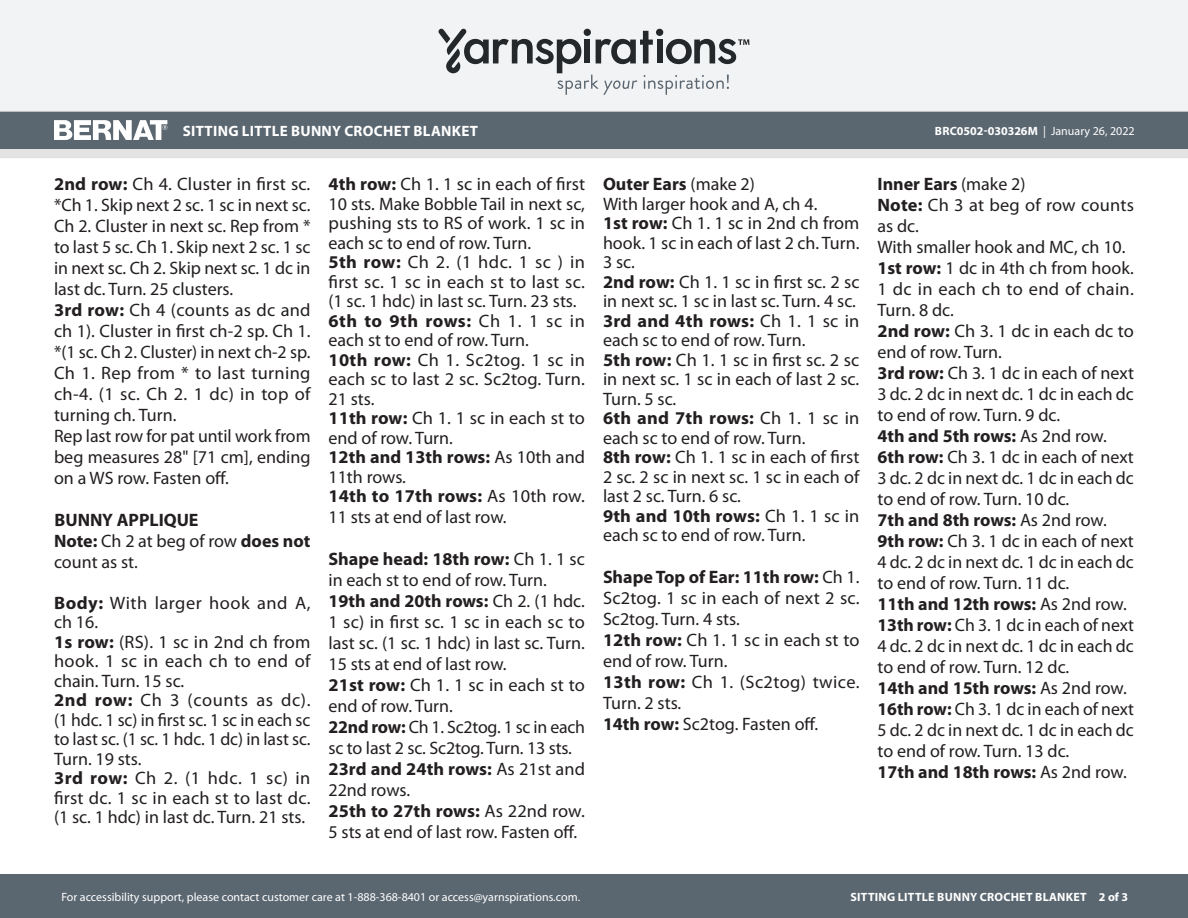
<style>
.page{position:relative;width:1188px;height:918px;background:#fff}
.page>*{position:absolute;margin:0;border:0;box-sizing:border-box;transform-origin:0 0}
.Body_-__With_auto_st{font:18px/21px "Myriad Pro";color:#231f20;text-align:justify}
.Body_-__With_auto_st-2{font:700 18px "Myriad Pro";color:#231f20}
.Body_-__With_auto_st-3{font:18px/21px "Myriad Pro";letter-spacing:.02em;color:#231f20}
.Body_-__With_auto_st-4{font:18px/19.5px "Myriad Pro";letter-spacing:.03em;color:#231f20}
.SIZES_-_Color_Coded{font:700 18px "Myriad Pro";color:#231f20}
.t1{font:700 15px "Myriad Pro";letter-spacing:.02em;color:#fff}
.t2{font:12px "Myriad Pro";color:#fff}
.t3{font:700 12px "Myriad Pro";letter-spacing:.02em;color:#fff}
.t4{font:700 12px "Myriad Pro";color:#fff}
.s1{font-weight:400}
.s2{font-weight:700}
</style>
<div class="page">
<div style="left:0;top:875px;width:1188px;height:43px;background:#5a6670"></div>
<div style="left:0;top:149px;width:1188px;height:9px;background:#e4e3e3"></div>
<div style="left:0;top:111px;width:1188px;height:38px;background:#5a6670"></div>
<div style="left:0;top:0;width:1188px;height:112px;background:#f2f3f4"></div>
<svg style="left:438px;top:29px;width:311px;height:66px"></svg>
<svg style="left:54px;top:120px;width:113px;height:20px"></svg>
<p class="t1" style="left:183px;top:121px;width:297px">SITTING LITTLE BUNNY CROCHET BLANKET</p>
<p class="t4" style="left:935px;top:123px;width:201px">BRC0502-030326M <span class="s1">| January 26, 2022</span></p>
<p class="Body_-__With_auto_st" style="left:54px;top:174px;width:258px"><span class="s2">2nd row:</span> Ch 4. Cluster in first sc. *Ch 1. Skip next 2 sc. 1 sc in next sc.<br>Ch 2. Cluster in next sc. Rep from * to last 5 sc. Ch 1. Skip next 2 sc. 1 sc in next sc. Ch 2. Skip next sc. 1 dc in last dc. Turn. 25 clusters.</p>
<p class="Body_-__With_auto_st" style="left:54px;top:300px;width:258px"><span class="s2">3rd row:</span> Ch 4 (counts as dc and ch 1). Cluster in first ch-2 sp. Ch 1. *(1 sc. Ch 2. Cluster) in next ch-2 sp.<br>Ch 1. Rep from * to last turning ch‑4. (1 sc. Ch 2. 1 dc) in top of turning ch. Turn.</p>
<p class="Body_-__With_auto_st" style="left:54px;top:426px;width:258px">Rep last row for pat until work from beg measures 28" [71 cm], ending on a WS row. Fasten off.</p>
<p class="SIZES_-_Color_Coded" style="left:55px;top:508px;width:145px">BUNNY APPLIQUE</p>
<p class="Body_-__With_auto_st" style="left:54px;top:531px;width:258px"><span class="s2">Note:</span> Ch 2 at beg of row <span class="s2">does not </span>count as st.</p>
<p class="Body_-__With_auto_st-4" style="left:54px;top:593px;width:258px"><span class="s2">Body:</span> With larger hook and A, ch 16.</p>
<p class="Body_-__With_auto_st" style="left:54px;top:632px;width:258px;line-height:19.5px"><span class="s2">1s row:</span> (RS). 1 sc in 2nd ch from hook. 1 sc in each ch to end of chain. Turn. 15 sc.</p>
<p class="Body_-__With_auto_st" style="left:54px;top:691px;width:258px;line-height:19.5px"><span class="s2">2nd row:</span> Ch 3 (counts as dc). (1 hdc. 1 sc) in first sc. 1 sc in each sc to last sc. (1 sc. 1 hdc. 1 dc) in last sc.<br>Turn. 19 sts.</p>
<p class="Body_-__With_auto_st" style="left:54px;top:769px;width:258px;line-height:19.5px"><span class="s2">3rd row:</span> Ch 2. (1 hdc. 1 sc) in first dc. 1 sc in each st to last dc. (1 sc. 1 hdc) in last dc. Turn. 21 sts.</p>
<p class="Body_-__With_auto_st" style="left:328px;top:175px;width:258px;line-height:19.5px"><span class="s2">4th row:</span> Ch 1. 1 sc in each of first 10 sts. Make Bobble Tail in next sc, pushing sts to RS of work. 1 sc in each sc to end of row. Turn.</p>
<p class="Body_-__With_auto_st" style="left:328px;top:253px;width:258px;line-height:19.5px"><span class="s2">5th row:</span> Ch 2. (1 hdc. 1 sc ) in first sc. 1 sc in each st to last sc. (1 sc. 1 hdc) in last sc. Turn. 23 sts.</p>
<p class="Body_-__With_auto_st" style="left:328px;top:311px;width:258px;line-height:19.5px"><span class="s2">6th to 9th rows:</span> Ch 1. 1 sc in each st to end of row. Turn.</p>
<p class="Body_-__With_auto_st" style="left:328px;top:350px;width:258px;line-height:19.5px"><span class="s2">10th row:</span> Ch 1. Sc2tog. 1 sc in each sc to last 2 sc. Sc2tog. Turn.<br>21 sts.</p>
<p class="Body_-__With_auto_st" style="left:328px;top:409px;width:258px;line-height:19.5px"><span class="s2">11th row:</span> Ch 1. 1 sc in each st to end of row. Turn.</p>
<p class="Body_-__With_auto_st" style="left:328px;top:448px;width:258px;line-height:19.5px"><span class="s2">12th and 13th rows:</span> As 10th and<br>11th rows.</p>
<p class="Body_-__With_auto_st" style="left:328px;top:486px;width:258px"><span class="s2">14th to 17th rows:</span> As 10th row.<br>11 sts at end of last row.</p>
<p class="Body_-__With_auto_st" style="left:328px;top:549px;width:258px"><span class="s2">Shape head: 18th row:</span> Ch 1. 1 sc in each st to end of row. Turn.</p>
<p class="Body_-__With_auto_st" style="left:328px;top:591px;width:258px"><span class="s2">19th and 20th rows:</span> Ch 2. (1 hdc.<br>1 sc) in first sc. 1 sc in each sc to last sc. (1 sc. 1 hdc) in last sc. Turn.<br>15 sts at end of last row.</p>
<p class="Body_-__With_auto_st" style="left:328px;top:675px;width:258px"><span class="s2">21st row:</span> Ch 1. 1 sc in each st to end of row. Turn.</p>
<p class="Body_-__With_auto_st" style="left:328px;top:717px;width:258px"><span class="s2">22nd row:</span> Ch 1. Sc2tog. 1 sc in each sc to last 2 sc. Sc2tog. Turn. 13 sts.</p>
<p class="Body_-__With_auto_st" style="left:328px;top:759px;width:258px"><span class="s2">23rd and 24th rows:</span> As 21st and<br>22nd rows.</p>
<p class="Body_-__With_auto_st" style="left:328px;top:801px;width:258px"><span class="s2">25th to 27th rows:</span> As 22nd row.<br>5 sts at end of last row. Fasten off.</p>
<p class="Body_-__With_auto_st-2" style="left:603px;top:172px;width:153px">Outer Ears <span class="s1">(make 2)</span></p>
<p class="Body_-__With_auto_st" style="left:603px;top:193px;width:216px">With larger hook and A, ch 4.</p>
<p class="Body_-__With_auto_st" style="left:603px;top:214px;width:258px;line-height:19.5px"><span class="s2">1st row:</span> Ch 1. 1 sc in 2nd ch from hook. 1 sc in each of last 2 ch. Turn.<br>3 sc.</p>
<p class="Body_-__With_auto_st" style="left:603px;top:272px;width:258px;line-height:19.5px"><span class="s2">2nd row:</span> Ch 1. 1 sc in first sc. 2 sc in next sc. 1 sc in last sc. Turn. 4 sc.</p>
<p class="Body_-__With_auto_st" style="left:603px;top:311px;width:258px;line-height:19.5px"><span class="s2">3rd and 4th rows:</span> Ch 1. 1 sc in each sc to end of row. Turn.</p>
<p class="Body_-__With_auto_st" style="left:603px;top:350px;width:258px;line-height:19.5px"><span class="s2">5th row:</span> Ch 1. 1 sc in first sc. 2 sc in next sc. 1 sc in each of last 2 sc.<br>Turn. 5 sc.</p>
<p class="Body_-__With_auto_st" style="left:603px;top:409px;width:258px;line-height:19.5px"><span class="s2">6th and 7th rows:</span> Ch 1. 1 sc in each sc to end of row. Turn.</p>
<p class="Body_-__With_auto_st" style="left:603px;top:448px;width:258px;line-height:19.5px"><span class="s2">8th row:</span> Ch 1. 1 sc in each of first 2 sc. 2 sc in next sc. 1 sc in each of last 2 sc. Turn. 6 sc.</p>
<p class="Body_-__With_auto_st" style="left:603px;top:506px;width:258px;line-height:19.5px"><span class="s2">9th and 10th rows:</span> Ch 1. 1 sc in each sc to end of row. Turn.</p>
<p class="Body_-__With_auto_st" style="left:603px;top:567px;width:258px"><span class="s2">Shape Top of Ear: 11th row:</span> Ch 1.<br>Sc2tog. 1 sc in each of next 2 sc.<br>Sc2tog. Turn. 4 sts.</p>
<p class="Body_-__With_auto_st" style="left:603px;top:630px;width:258px"><span class="s2">12th row:</span> Ch 1. 1 sc in each st to end of row. Turn.</p>
<p class="Body_-__With_auto_st-3" style="left:603px;top:672px;width:258px"><span class="s2">13th row:</span> Ch 1. (Sc2tog) twice.<br>Turn. 2 sts.</p>
<p class="Body_-__With_auto_st" style="left:603px;top:714px;width:217px"><span class="s2">14th row:</span> Sc2tog. Fasten off.</p>
<p class="Body_-__With_auto_st-2" style="left:878px;top:172px;width:150px">Inner Ears <span class="s1">(make 2)</span></p>
<p class="Body_-__With_auto_st" style="left:878px;top:195px;width:258px"><span class="s2">Note:</span> Ch 3 at beg of row counts as dc.</p>
<p class="Body_-__With_auto_st" style="left:878px;top:237px;width:250px">With smaller hook and MC, ch 10.</p>
<p class="Body_-__With_auto_st" style="left:878px;top:258px;width:258px"><span class="s2">1st row:</span> 1 dc in 4th ch from hook.<br>1 dc in each ch to end of chain.<br>Turn. 8 dc.</p>
<p class="Body_-__With_auto_st" style="left:878px;top:321px;width:258px"><span class="s2">2nd row:</span> Ch 3. 1 dc in each dc to end of row. Turn.</p>
<p class="Body_-__With_auto_st" style="left:878px;top:363px;width:258px"><span class="s2">3rd row:</span> Ch 3. 1 dc in each of next 3 dc. 2 dc in next dc. 1 dc in each dc to end of row. Turn. 9 dc.</p>
<p class="Body_-__With_auto_st-2" style="left:878px;top:424px;width:231px">4th and 5th rows: <span class="s1">As 2nd row.</span></p>
<p class="Body_-__With_auto_st" style="left:878px;top:447px;width:258px"><span class="s2">6th row:</span> Ch 3. 1 dc in each of next 3 dc. 2 dc in next dc. 1 dc in each dc to end of row. Turn. 10 dc.</p>
<p class="Body_-__With_auto_st-2" style="left:878px;top:508px;width:231px">7th and 8th rows: <span class="s1">As 2nd row.</span></p>
<p class="Body_-__With_auto_st" style="left:878px;top:531px;width:258px"><span class="s2">9th row:</span> Ch 3. 1 dc in each of next 4 dc. 2 dc in next dc. 1 dc in each dc to end of row. Turn. 11 dc.</p>
<p class="Body_-__With_auto_st-2" style="left:878px;top:592px;width:251px">11th and 12th rows: <span class="s1">As 2nd row.</span></p>
<p class="Body_-__With_auto_st" style="left:878px;top:615px;width:258px"><span class="s2">13th row:</span> Ch 3. 1 dc in each of next 4 dc. 2 dc in next dc. 1 dc in each dc to end of row. Turn. 12 dc.</p>
<p class="Body_-__With_auto_st-2" style="left:878px;top:676px;width:251px">14th and 15th rows: <span class="s1">As 2nd row.</span></p>
<p class="Body_-__With_auto_st" style="left:878px;top:699px;width:258px"><span class="s2">16th row:</span> Ch 3. 1 dc in each of next 5 dc. 2 dc in next dc. 1 dc in each dc to end of row. Turn. 13 dc.</p>
<p class="Body_-__With_auto_st-2" style="left:878px;top:760px;width:251px">17th and 18th rows: <span class="s1">As 2nd row.</span></p>
<p class="t2" style="left:61px;top:890px;width:520px">For accessibility support, please contact customer care at 1-888-368-8401 or access@yarnspirations.com.</p>
<p class="t3" style="left:851px;top:889px;width:279px">SITTING LITTLE BUNNY CROCHET BLANKET 2 of 3</p>
</div>
